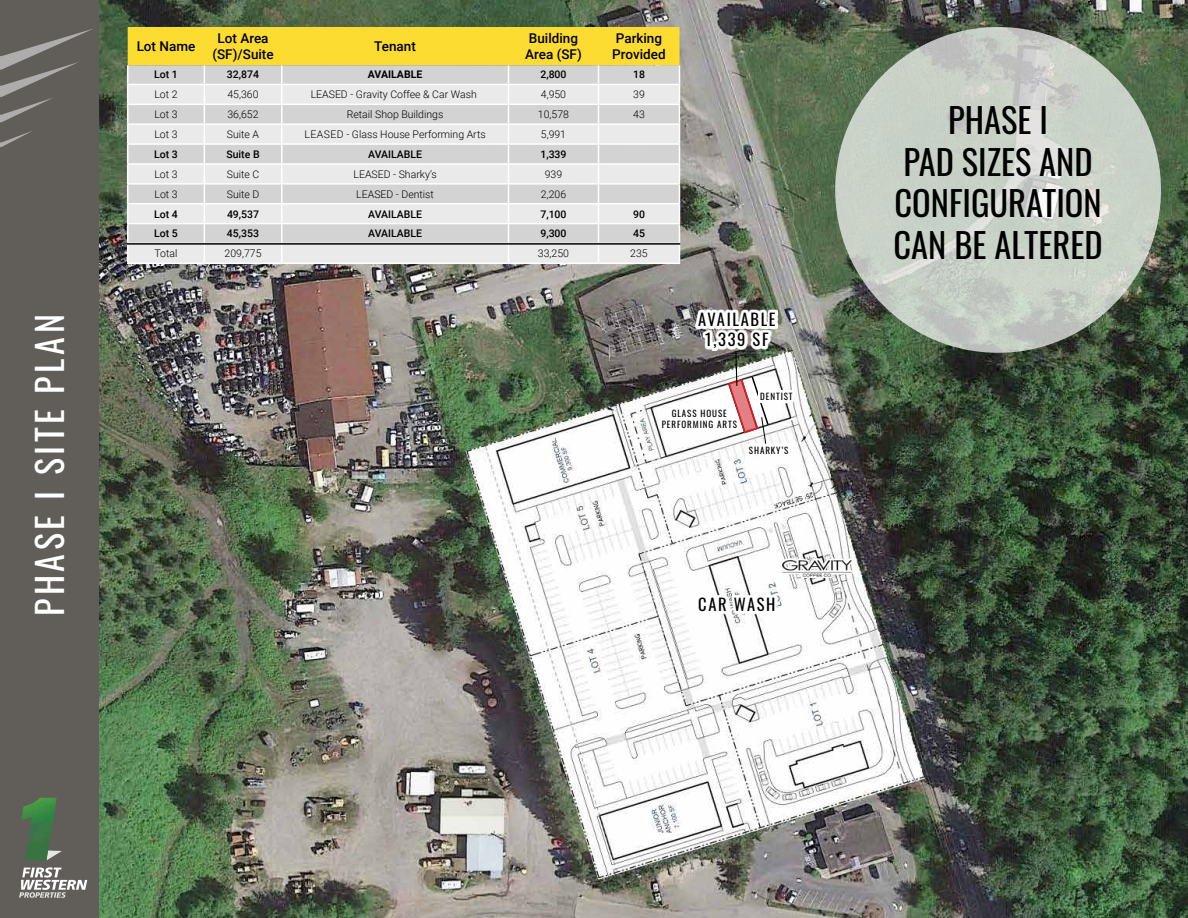
<style>
.page{position:relative;width:1188px;height:918px;background:#fff}
.page>*{position:absolute;margin:0;border:0;box-sizing:border-box;transform-origin:0 0}
.t1{font:36px "Oswald";letter-spacing:.1em;color:#fff}
.t2{font:34.5px/41.4px "Oswald";color:#000;text-align:center}
.t3{font:16.5px/19.8px "Oswald";letter-spacing:.1em;color:#000;text-align:center}
.t4{font:500 13.5px/16.2px "Roboto";color:#000}
.t5{font:300 10.5px "Roboto";color:#000}
.t6{font:500 10.5px "Roboto";color:#000}
.t7{font:700 10.5px "Roboto";color:#000}
.t8{font:9px/10.8px "Oswald";letter-spacing:.1em;color:#000;text-align:center}
</style>
<div class="page">
<div style="left:0;top:0;width:100px;height:918px;background:#615d59"></div>
<svg style="left:19px;top:867px;width:68px;height:31px"></svg>
<svg style="left:57px;top:850px;width:5px;height:4px"></svg>
<img style="left:21px;top:798px;width:36px;height:62px">
<svg style="left:0;top:29px;width:93px;height:94px"></svg>
<svg style="left:0;top:131px;width:32px;height:16px"></svg>
<img style="left:100px;top:0;width:1088px;height:918px">
<svg style="left:835px;top:27px;width:326px;height:326px;background:#c9d0c7"></svg>
<svg style="left:127px;top:27px;width:553px;height:236px;background:#e5dfc4"></svg>
<hr style="left:127px;top:263px;width:77px;height:1px;background:#fff">
<hr style="left:204px;top:263px;width:78px;height:1px;background:#fff">
<hr style="left:282px;top:263px;width:226px;height:1px;background:#fff">
<hr style="left:508px;top:263px;width:90px;height:1px;background:#fff">
<hr style="left:598px;top:263px;width:82px;height:1px;background:#fff">
<div style="left:660px;top:407px;width:80px;height:24px;background:#fff"></div>
<div style="left:696px;top:595px;width:81px;height:19px;background:#fff"></div>
<svg style="left:781px;top:559px;width:72px;height:19px"></svg>
<img style="left:783px;top:560px;width:68px;height:17px">
<hr style="left:127px;top:243px;width:553px;height:2px;background:#000">
<div style="left:758px;top:390px;width:37px;height:13px;background:#fff"></div>
<div style="left:746px;top:443px;width:45px;height:14px;background:#fff"></div>
<svg style="left:695px;top:350px;width:75px;height:95px"></svg>
<svg style="left:696px;top:310px;width:82px;height:41px"></svg>
<h1 class="t1" style="left:17px;top:616px;width:303px;rotate:-90deg">PHASE I SITE PLAN</h1>
<p class="t4" style="left:137px;top:38px;width:60px">Lot Name</p>
<p class="t4" style="left:212px;top:30px;width:63px;text-align:center">Lot Area (SF)/Suite</p>
<p class="t4" style="left:374px;top:38px;width:43px">Tenant</p>
<p class="t4" style="left:525px;top:30px;width:58px">Building<br>Area (SF)</p>
<p class="t4" style="left:612px;top:30px;width:55px">Parking<br>Provided</p>
<p class="t6" style="left:154px;top:67px;width:25px">Lot 1</p>
<p class="t6" style="left:227px;top:67px;width:34px">32,874</p>
<p class="t7" style="left:368px;top:67px;width:56px">AVAILABLE</p>
<p class="t6" style="left:540px;top:67px;width:28px">2,800</p>
<p class="t6" style="left:633px;top:67px;width:13px">18</p>
<p class="t5" style="left:154px;top:87px;width:25px">Lot 2</p>
<p class="t5" style="left:228px;top:87px;width:33px">45,360</p>
<p class="t5" style="left:311px;top:87px;width:168px">LEASED - Gravity Coffee &amp; Car Wash</p>
<p class="t5" style="left:541px;top:87px;width:27px">4,950</p>
<p class="t5" style="left:633px;top:87px;width:13px">39</p>
<p class="t5" style="left:154px;top:107px;width:25px">Lot 3</p>
<p class="t5" style="left:228px;top:107px;width:33px">36,652</p>
<p class="t5" style="left:347px;top:107px;width:98px">Retail Shop Buildings</p>
<p class="t5" style="left:538px;top:107px;width:33px">10,578</p>
<p class="t5" style="left:633px;top:107px;width:13px">43</p>
<p class="t5" style="left:154px;top:127px;width:25px">Lot 3</p>
<p class="t5" style="left:227px;top:127px;width:34px">Suite A</p>
<p class="t5" style="left:305px;top:127px;width:183px">LEASED - Glass House Performing Arts</p>
<p class="t5" style="left:541px;top:127px;width:27px">5,991</p>
<p class="t6" style="left:154px;top:147px;width:25px">Lot 3</p>
<p class="t6" style="left:226px;top:147px;width:35px">Suite B</p>
<p class="t6" style="left:368px;top:147px;width:55px">AVAILABLE</p>
<p class="t6" style="left:540px;top:147px;width:28px">1,339</p>
<p class="t5" style="left:154px;top:167px;width:25px">Lot 3</p>
<p class="t5" style="left:227px;top:167px;width:34px">Suite C</p>
<p class="t5" style="left:354px;top:167px;width:85px">LEASED - Sharky’s</p>
<p class="t5" style="left:545px;top:167px;width:19px">939</p>
<p class="t5" style="left:154px;top:187px;width:25px">Lot 3</p>
<p class="t5" style="left:227px;top:187px;width:34px">Suite D</p>
<p class="t5" style="left:356px;top:187px;width:79px">LEASED - Dentist</p>
<p class="t5" style="left:541px;top:187px;width:27px">2,206</p>
<p class="t6" style="left:154px;top:206px;width:25px">Lot 4</p>
<p class="t6" style="left:227px;top:206px;width:34px">49,537</p>
<p class="t6" style="left:368px;top:206px;width:55px">AVAILABLE</p>
<p class="t6" style="left:540px;top:206px;width:28px">7,100</p>
<p class="t6" style="left:633px;top:206px;width:13px">90</p>
<p class="t6" style="left:154px;top:226px;width:25px">Lot 5</p>
<p class="t6" style="left:227px;top:226px;width:34px">45,353</p>
<p class="t6" style="left:368px;top:226px;width:55px">AVAILABLE</p>
<p class="t6" style="left:540px;top:226px;width:28px">9,300</p>
<p class="t6" style="left:633px;top:226px;width:13px">45</p>
<p class="t5" style="left:155px;top:246px;width:24px">Total</p>
<p class="t5" style="left:225px;top:246px;width:38px">209,775</p>
<p class="t5" style="left:538px;top:246px;width:33px">33,250</p>
<p class="t5" style="left:630px;top:246px;width:19px">235</p>
<h3 class="t3" style="left:698px;top:308px;width:79px">AVAILABLE<br>1,339 SF</h3>
<p class="t8" style="left:760px;top:390px;width:34px">DENTIST</p>
<p class="t8" style="left:662px;top:407px;width:77px">GLASS HOUSE<br>PERFORMING ARTS</p>
<p class="t8" style="left:749px;top:444px;width:41px">SHARKY’S</p>
<h3 class="t3" style="left:698px;top:593px;width:79px">CAR WASH</h3>
<h2 class="t2" style="left:893px;top:96px;width:211px">PHASE I<br>PAD SIZES AND<br>CONFIGURATION<br>CAN BE ALTERED</h2>
</div>
